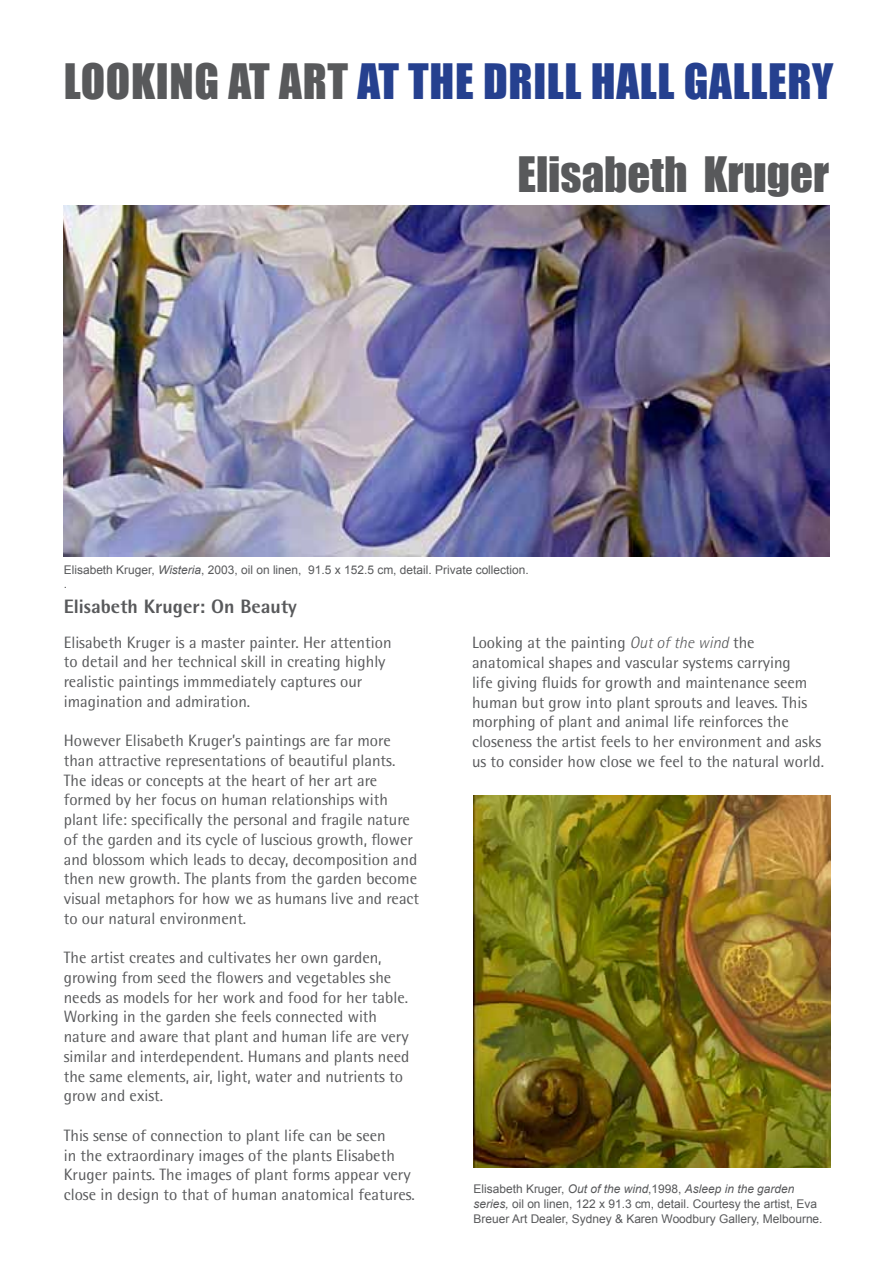
<style>
.page{position:relative;width:893px;height:1263px;background:#fff}
.page>*{position:absolute;margin:0;border:0;box-sizing:border-box;transform-origin:0 0}
.t1{font:44.85px "Impact";letter-spacing:.015em;color:#25408f}
.t2{font:44.85px "Impact";color:#58595b}
.t3{font:800 19.5px "Rotis Semi Sans";color:#58595b}
.t4{font:16.5px/19.8px "Rotis Semi Sans";color:#58595b}
.t5{font:12px/15px "Arial";color:#58595b}
.s1{color:#58595b}
.s2{font-style:italic}
.s3{font-weight:300;font-style:italic}
</style>
<div class="page">
<img style="left:474px;top:795px;width:357px;height:373px">
<img style="left:64px;top:206px;width:765px;height:350px">
<h1 class="t1" style="left:64px;top:47px;width:771px"><span class="s1">LOOKING AT ART</span> AT THE DRILL HALL GALLERY</h1>
<h1 class="t2" style="left:517px;top:140px;width:313px">Elisabeth Kruger</h1>
<p class="t5" style="left:64px;top:562px;width:467px">Elisabeth Kruger, <span class="s2">Wisteria</span>, 2003, oil on linen, 91.5 x 152.5 cm, detail. Private collection. .</p>
<p class="t3" style="left:64px;top:594px;width:235px">Elisabeth Kruger: On Beauty</p>
<p class="t4" style="left:64px;top:632px;width:329px">Elisabeth Kruger is a master painter. Her attention to detail and her technical skill in creating highly realistic paintings immmediately captures our imagination and admiration.</p>
<p class="t4" style="left:64px;top:731px;width:357px">However Elisabeth Kruger’s paintings are far more than attractive representations of beautiful plants.<br>The ideas or concepts at the heart of her art are formed by her focus on human relationships with plant life: specifically the personal and fragile nature of the garden and its cycle of luscious growth, flower and blossom which leads to decay, decomposition and then new growth. The plants from the garden become visual metaphors for how we as humans live and react to our natural environment.</p>
<p class="t4" style="left:64px;top:947px;width:347px">The artist creates and cultivates her own garden, growing from seed the flowers and vegetables she needs as models for her work and food for her table.<br>Working in the garden she feels connected with nature and aware that plant and human life are very similar and interdependent. Humans and plants need the same elements, air, light, water and nutrients to grow and exist.</p>
<p class="t4" style="left:64px;top:1125px;width:353px">This sense of connection to plant life can be seen<br>in the extraordinary images of the plants Elisabeth Kruger paints. The images of plant forms appear very close in design to that of human anatomical features.</p>
<p class="t4" style="left:472px;top:633px;width:354px">Looking at the painting <span class="s3">Out of the wind</span> the anatomical shapes and vascular systems carrying<br>life giving fluids for growth and maintenance seem human but grow into plant sprouts and leaves. This morphing of plant and animal life reinforces the closeness the artist feels to her environment and asks us to consider how close we feel to the natural world.</p>
<p class="t5" style="left:473px;top:1181px;width:351px">Elisabeth Kruger, <span class="s2">Out of the wind</span>,1998, <span class="s2">Asleep in the garden series,</span> oil on linen, 122 x 91.3 cm, detail. Courtesy the artist, Eva<br>Breuer Art Dealer, Sydney &amp; Karen Woodbury Gallery, Melbourne.</p>
</div>
